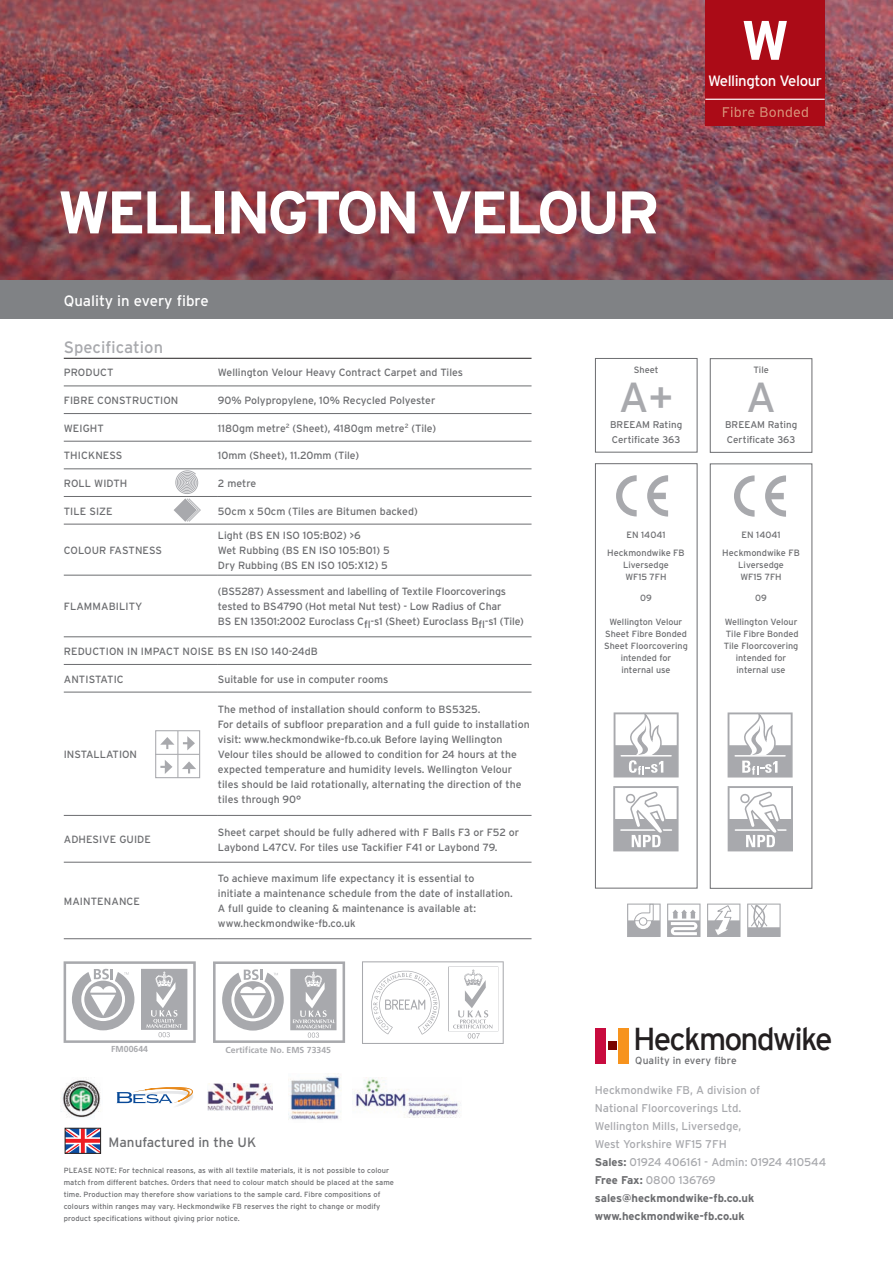
<style>
.page{position:relative;width:893px;height:1263px;background:#fff}
.page>*{position:absolute;margin:0;border:0;box-sizing:border-box;transform-origin:0 0}
.t1{font:700 60px "Interstate";letter-spacing:-.075em;color:#fff}
.t2{font:700 55.5px "Interstate";color:#fff}
.t3{font:42px "Interstate";color:#a8a9ad}
.t4{font:31.65px "Interstate";letter-spacing:-.06em;color:#231f20}
.t5{font:16.5px "Interstate";color:#a8a9ad}
.t6{font:15px "Interstate";color:#fff}
.t7{font:15px "Interstate";letter-spacing:-.03em;color:#fff}
.t8{font:13.5px "Interstate";color:#6c6d70}
.t9{font:11.25px/18px "Interstate";color:#a8a9ad}
.t10{font:10.5px/15px "Interstate";color:#6c6d70}
.t11{font:10.2px "Interstate";letter-spacing:.015em;color:#6c6d70}
.t12{font:9.75px/15px "Interstate";color:#6c6d70}
.t13{font:9.15px/18px "Interstate";color:#6c6d70;text-align:center}
.t14{font:9px/12px "Interstate";color:#6c6d70}
.t15{font:700 8.7px "Frutiger";color:#a8a9ad}
.t16{font:7.5px/12px "Interstate";letter-spacing:.01em;color:#6c6d70}
.s1{font-weight:700;color:#6c6d70}
</style>
<div class="page">
<img style="left:0;top:0;width:893px;height:281px">
<div style="left:595px;top:1028px;width:11px;height:36px;background:#c80b3e"></div>
<div style="left:618px;top:1028px;width:11px;height:36px;background:#f7931d"></div>
<div style="left:608px;top:1041px;width:9px;height:9px;background:#790400"></div>
<hr style="left:64px;top:358px;width:154px;height:1px;background:#231f20">
<hr style="left:218px;top:358px;width:313px;height:1px;background:#231f20">
<hr style="left:64px;top:413px;width:154px;height:1px;background:#6c6d70">
<hr style="left:218px;top:413px;width:313px;height:1px;background:#6c6d70">
<hr style="left:64px;top:441px;width:154px;height:1px;background:#6c6d70">
<hr style="left:218px;top:441px;width:313px;height:1px;background:#6c6d70">
<hr style="left:64px;top:469px;width:154px;height:1px;background:#6c6d70">
<hr style="left:218px;top:469px;width:313px;height:1px;background:#6c6d70">
<hr style="left:64px;top:496px;width:154px;height:1px;background:#6c6d70">
<hr style="left:218px;top:496px;width:313px;height:1px;background:#6c6d70">
<hr style="left:64px;top:524px;width:154px;height:1px;background:#6c6d70">
<hr style="left:218px;top:524px;width:313px;height:1px;background:#6c6d70">
<hr style="left:64px;top:575px;width:154px;height:1px;background:#6c6d70">
<hr style="left:218px;top:575px;width:313px;height:1px;background:#6c6d70">
<hr style="left:64px;top:636px;width:154px;height:1px;background:#6c6d70">
<hr style="left:218px;top:636px;width:313px;height:1px;background:#6c6d70">
<hr style="left:64px;top:664px;width:154px;height:1px;background:#6c6d70">
<hr style="left:218px;top:664px;width:313px;height:1px;background:#6c6d70">
<hr style="left:64px;top:692px;width:154px;height:1px;background:#6c6d70">
<hr style="left:218px;top:692px;width:313px;height:1px;background:#6c6d70">
<hr style="left:64px;top:815px;width:154px;height:1px;background:#6c6d70">
<hr style="left:218px;top:815px;width:313px;height:1px;background:#6c6d70">
<hr style="left:64px;top:862px;width:154px;height:1px;background:#6c6d70">
<hr style="left:218px;top:862px;width:313px;height:1px;background:#6c6d70">
<hr style="left:64px;top:938px;width:154px;height:1px;background:#6c6d70">
<hr style="left:218px;top:938px;width:313px;height:1px;background:#6c6d70">
<hr style="left:64px;top:386px;width:154px;height:1px;background:#6c6d70">
<hr style="left:218px;top:386px;width:313px;height:1px;background:#6c6d70">
<svg style="left:174px;top:469px;width:27px;height:53px"></svg>
<svg style="left:155px;top:730px;width:46px;height:49px"></svg>
<div style="left:595px;top:463px;width:102px;height:425px;border:1px solid #6c6d70"></div>
<div style="left:710px;top:464px;width:102px;height:424px;border:1px solid #6c6d70"></div>
<svg style="left:616px;top:475px;width:21px;height:41px"></svg>
<svg style="left:647px;top:475px;width:21px;height:42px"></svg>
<svg style="left:613px;top:712px;width:66px;height:66px"></svg>
<svg style="left:613px;top:786px;width:66px;height:66px"></svg>
<svg style="left:727px;top:786px;width:66px;height:66px"></svg>
<svg style="left:734px;top:475px;width:21px;height:42px"></svg>
<svg style="left:765px;top:475px;width:21px;height:42px"></svg>
<div style="left:595px;top:358px;width:102px;height:94px;border:1px solid #6c6d70"></div>
<div style="left:710px;top:358px;width:102px;height:94px;border:1px solid #6c6d70"></div>
<svg style="left:627px;top:903px;width:34px;height:34px"></svg>
<div style="left:639px;top:918px;width:8px;height:7px;background:#fff;border-radius:50%"></div>
<div style="left:639px;top:917px;width:8px;height:9px;border:1px solid #a8a9ad;border-radius:50%"></div>
<svg style="left:667px;top:903px;width:34px;height:34px"></svg>
<svg style="left:707px;top:903px;width:34px;height:34px"></svg>
<svg style="left:747px;top:903px;width:34px;height:34px"></svg>
<div style="left:705px;top:0;width:120px;height:126px;background:#ab0b17"></div>
<svg style="left:723px;top:107px;width:85px;height:10px"></svg>
<hr style="left:705px;top:99px;width:120px;height:1px;background:#fff">
<div style="left:0;top:281px;width:893px;height:38px;background:#808285"></div>
<svg style="left:727px;top:712px;width:66px;height:66px"></svg>
<svg style="left:116px;top:1087px;width:77px;height:20px"></svg>
<img style="left:208px;top:1083px;width:65px;height:28px">
<img style="left:289px;top:1076px;width:53px;height:44px">
<img style="left:352px;top:1078px;width:107px;height:39px">
<svg style="left:67px;top:1130px;width:32px;height:21px"></svg>
<div style="left:65px;top:1128px;width:36px;height:25px;border:1px solid #231f20"></div>
<img style="left:61px;top:1079px;width:40px;height:39px">
<svg style="left:64px;top:961px;width:132px;height:82px"></svg>
<svg style="left:213px;top:961px;width:132px;height:82px"></svg>
<svg style="left:362px;top:961px;width:142px;height:83px"></svg>
<h2 class="t2" style="left:741px;top:9px;width:50px">W</h2>
<h3 class="t7" style="left:708px;top:72px;width:116px">Wellington Velour</h3>
<h1 class="t1" style="left:57px;top:179px;width:604px">WELLINGTON VELOUR</h1>
<h3 class="t6" style="left:64px;top:292px;width:146px">Quality in every fibre</h3>
<h3 class="t5" style="left:64px;top:337px;width:101px">Specification</h3>
<p class="t10" style="left:64px;top:365px;width:51px">PRODUCT</p>
<p class="t10" style="left:218px;top:365px;width:247px">Wellington Velour Heavy Contract Carpet and Tiles</p>
<p class="t10" style="left:64px;top:393px;width:116px">FIBRE CONSTRUCTION</p>
<p class="t10" style="left:218px;top:393px;width:219px">90% Polypropylene, 10% Recycled Polyester</p>
<p class="t10" style="left:64px;top:420px;width:42px">WEIGHT</p>
<p class="t10" style="left:218px;top:420px;width:220px">1180gm metre<sup>2</sup> (Sheet), 4180gm metre<sup>2</sup> (Tile)</p>
<p class="t10" style="left:64px;top:448px;width:60px">THICKNESS</p>
<p class="t10" style="left:218px;top:448px;width:143px">10mm (Sheet), 11.20mm (Tile)</p>
<p class="t10" style="left:64px;top:476px;width:65px">ROLL WIDTH</p>
<p class="t10" style="left:218px;top:476px;width:40px">2 metre</p>
<p class="t10" style="left:64px;top:503px;width:50px">TILE SIZE</p>
<p class="t10" style="left:218px;top:503px;width:201px">50cm x 50cm (Tiles are Bitumen backed)</p>
<p class="t10" style="left:64px;top:543px;width:100px">COLOUR FASTNESS</p>
<p class="t10" style="left:218px;top:528px;width:173px">Light (BS EN ISO 105:B02) &gt;6<br>Wet Rubbing (BS EN ISO 105:B01) 5<br>Dry Rubbing (BS EN ISO 105:X12) 5</p>
<p class="t10" style="left:218px;top:584px;width:308px">(BS5287) Assessment and labelling of Textile Floorcoverings tested to BS4790 (Hot metal Nut test) - Low Radius of Char<br>BS EN 13501:2002 Euroclass Cfl-s1 (Sheet) Euroclass Bfl-s1 (Tile)</p>
<p class="t10" style="left:64px;top:644px;width:256px">REDUCTION IN IMPACT NOISE BS EN ISO 140-24dB</p>
<p class="t10" style="left:64px;top:671px;width:62px">ANTISTATIC</p>
<p class="t10" style="left:218px;top:671px;width:172px">Suitable for use in computer rooms</p>
<p class="t10" style="left:64px;top:599px;width:80px">FLAMMABILITY</p>
<p class="t10" style="left:64px;top:747px;width:75px">INSTALLATION</p>
<p class="t10" style="left:218px;top:702px;width:313px">The method of installation should conform to BS5325.<br>For details of subfloor preparation and a full guide to installation visit: www.heckmondwike-fb.co.uk Before laying Wellington Velour tiles should be allowed to condition for 24 hours at the expected temperature and humidity levels. Wellington Velour tiles should be laid rotationally, alternating the direction of the tiles through 90°</p>
<p class="t10" style="left:64px;top:832px;width:89px">ADHESIVE GUIDE</p>
<p class="t10" style="left:218px;top:824px;width:303px">Sheet carpet should be fully adhered with F Balls F3 or F52 or<br>Laybond L47CV. For tiles use Tackifier F41 or Laybond 79.</p>
<p class="t10" style="left:64px;top:893px;width:78px">MAINTENANCE</p>
<p class="t10" style="left:218px;top:871px;width:296px">To achieve maximum life expectancy it is essential to<br>initiate a maintenance schedule from the date of installation.<br>A full guide to cleaning &amp; maintenance is available at: www.heckmondwike-fb.co.uk</p>
<p class="t13" style="left:634px;top:361px;width:26px">Sheet</p>
<h3 class="t3" style="left:619px;top:374px;width:56px">A+</h3>
<p class="t12" style="left:610px;top:417px;width:74px">BREEAM Rating<br>Certificate 363</p>
<p class="t13" style="left:607px;top:526px;width:79px">EN 14041<br>Heckmondwike FB</p>
<p class="t14" style="left:623px;top:559px;width:47px">Liversedge<br>WF15 7FH</p>
<p class="t14" style="left:640px;top:592px;width:13px">09</p>
<p class="t14" style="left:604px;top:616px;width:85px;text-align:center">Wellington Velour<br>Sheet Fibre Bonded<br>Sheet Floorcovering intended for internal use</p>
<p class="t13" style="left:753px;top:361px;width:17px">Tile</p>
<h3 class="t3" style="left:746px;top:374px;width:31px">A</h3>
<p class="t12" style="left:725px;top:417px;width:74px">BREEAM Rating<br>Certificate 363</p>
<p class="t13" style="left:722px;top:526px;width:79px">EN 14041<br>Heckmondwike FB</p>
<p class="t14" style="left:738px;top:559px;width:47px">Liversedge<br>WF15 7FH</p>
<p class="t14" style="left:755px;top:592px;width:13px">09</p>
<p class="t14" style="left:724px;top:616px;width:76px;text-align:center">Wellington Velour<br>Tile Fibre Bonded<br>Tile Floorcovering intended for internal use</p>
<p class="t15" style="left:111px;top:1044px;width:38px">FM00644</p>
<p class="t15" style="left:226px;top:1044px;width:107px">Certificate No. EMS 73345</p>
<p class="t8" style="left:109px;top:1134px;width:149px">Manufactured in the UK</p>
<p class="t16" style="left:64px;top:1164px;width:332px">PLEASE NOTE: For technical reasons, as with all textile materials, it is not possible to colour match from different batches. Orders that need to colour match should be placed at the same time. Production may therefore show variations to the sample card. Fibre compositions of colours within ranges may vary. Heckmondwike FB reserves the right to change or modify product specifications without giving prior notice.</p>
<h3 class="t4" style="left:633px;top:1021px;width:201px">Heckmondwike</h3>
<p class="t11" style="left:635px;top:1054px;width:103px">Quality in every fibre</p>
<p class="t9" style="left:595px;top:1081px;width:233px">Heckmondwike FB, A division of<br>National Floorcoverings Ltd.<br>Wellington Mills, Liversedge,<br>West Yorkshire WF15 7FH<br><span class="s1">Sales:</span> 01924 406161 - Admin: 01924 410544<br><span class="s1">Free Fax:</span> 0800 136769 <span class="s1">sales@heckmondwike-fb.co.uk www.heckmondwike-fb.co.uk</span></p>
</div>
